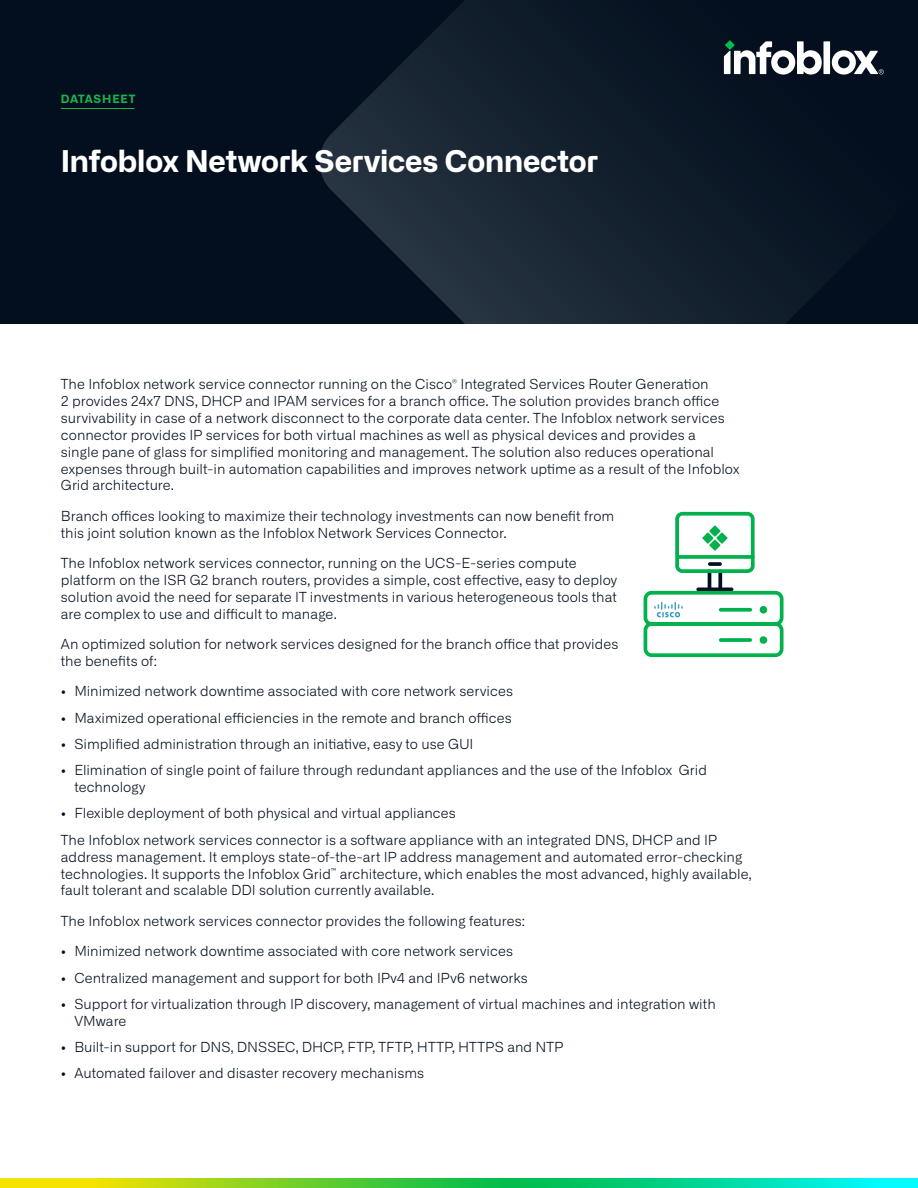
<style>
.page{position:relative;width:918px;height:1188px;background:#fff}
.page>*{position:absolute;margin:0;border:0;box-sizing:border-box;transform-origin:0 0}
.t1{font:700 30px "Alliance No.2";letter-spacing:-.005em;color:#fff}
.body_text{font:300 13.8px/16.8px "Alliance No.1";letter-spacing:.005em;color:#030f1e}
.t2{font:700 11.55px "Alliance No.2";letter-spacing:.065em;color:#1eb14b}
</style>
<div class="page">
<div style="left:0;top:0;width:918px;height:324px;background:#030f1e"></div>
<svg style="left:319px;top:0;width:564px;height:324px"></svg>
<div style="left:823px;top:41px;width:7px;height:33px;background:#fff"></div>
<svg style="left:832px;top:50px;width:52px;height:24px"></svg>
<svg style="left:724px;top:41px;width:98px;height:33px"></svg>
<hr style="left:61px;top:108px;width:73px;height:1px;background:#1eb14b">
<svg style="left:0;top:1179px;width:918px;height:9px;background:#4dd55b"></svg>
<hr style="left:698px;top:588px;width:34px;height:3px;background:#001021">
<hr style="left:708px;top:571px;width:3px;height:18px;background:#001021">
<svg style="left:718px;top:573px;width:4px;height:15px"></svg>
<svg style="left:680px;top:555px;width:70px;height:4px"></svg>
<svg style="left:710px;top:562px;width:10px;height:4px"></svg>
<div style="left:675px;top:512px;width:80px;height:61px;border:4px solid #00b14c;border-radius:5px"></div>
<svg style="left:702px;top:532px;width:12px;height:12px"></svg>
<svg style="left:709px;top:525px;width:12px;height:12px"></svg>
<svg style="left:709px;top:540px;width:12px;height:11px"></svg>
<svg style="left:716px;top:532px;width:12px;height:12px"></svg>
<img style="left:654px;top:602px;width:29px;height:16px">
<svg style="left:721px;top:608px;width:29px;height:4px"></svg>
<div style="left:760px;top:606px;width:7px;height:8px;background:#00b14c;border-radius:50%"></div>
<svg style="left:721px;top:638px;width:29px;height:4px"></svg>
<div style="left:760px;top:636px;width:7px;height:8px;background:#00b14c;border-radius:50%"></div>
<div style="left:644px;top:591px;width:140px;height:35px;border:4px solid #00b14c;border-radius:6px"></div>
<div style="left:644px;top:622px;width:140px;height:35px;border:4px solid #00b14c;border-radius:6px"></div>
<p class="t2" style="left:61px;top:91px;width:76px">DATASHEET</p>
<p class="t1" style="left:61px;top:141px;width:539px">Infoblox Network Services Connector</p>
<p class="body_text" style="left:61px;top:376px;width:680px">The Infoblox network service connector running on the Cisco<sup>®</sup> Integrated Services Router Generation<br>2 provides 24x7 DNS, DHCP and IPAM services for a branch office. The solution provides branch office survivability in case of a network disconnect to the corporate data center. The Infoblox network services connector provides IP services for both virtual machines as well as physical devices and provides a<br>single pane of glass for simplified monitoring and management. The solution also reduces operational expenses through built-in automation capabilities and improves network uptime as a result of the Infoblox Grid architecture.</p>
<p class="body_text" style="left:61px;top:507px;width:555px">Branch offices looking to maximize their technology investments can now benefit from this joint solution known as the Infoblox Network Services Connector.</p>
<p class="body_text" style="left:61px;top:555px;width:558px">The Infoblox network services connector, running on the UCS-E-series compute platform on the ISR G2 branch routers, provides a simple, cost effective, easy to deploy solution avoid the need for separate IT investments in various heterogeneous tools that are complex to use and difficult to manage.</p>
<p class="body_text" style="left:61px;top:636px;width:559px">An optimized solution for network services designed for the branch office that provides the benefits of:</p>
<p class="body_text" style="left:61px;top:683px;width:454px">• Minimized network downtime associated with core network services</p>
<p class="body_text" style="left:61px;top:709px;width:452px">• Maximized operational efficiencies in the remote and branch offices</p>
<p class="body_text" style="left:61px;top:736px;width:414px">• Simplified administration through an initiative, easy to use GUI</p>
<p class="body_text" style="left:74px;top:762px;width:634px;text-indent:-14px">• Elimination of single point of failure through redundant appliances and the use of the Infoblox Grid technology</p>
<p class="body_text" style="left:61px;top:805px;width:397px">• Flexible deployment of both physical and virtual appliances</p>
<p class="body_text" style="left:61px;top:831px;width:692px">The Infoblox network services connector is a software appliance with an integrated DNS, DHCP and IP address management. It employs state-of-the-art IP address management and automated error-checking technologies. It supports the Infoblox Grid<sup>™</sup> architecture, which enables the most advanced, highly available, fault tolerant and scalable DDI solution currently available.</p>
<p class="body_text" style="left:61px;top:912px;width:466px">The Infoblox network services connector provides the following features:</p>
<p class="body_text" style="left:61px;top:943px;width:454px">• Minimized network downtime associated with core network services</p>
<p class="body_text" style="left:61px;top:969px;width:469px">• Centralized management and support for both IPv4 and IPv6 networks</p>
<p class="body_text" style="left:74px;top:995px;width:643px;text-indent:-14px">• Support for virtualization through IP discovery, management of virtual machines and integration with<br>VMware</p>
<p class="body_text" style="left:61px;top:1039px;width:504px">• Built-in support for DNS, DNSSEC, DHCP, FTP, TFTP, HTTP, HTTPS and NTP</p>
<p class="body_text" style="left:61px;top:1065px;width:365px">• Automated failover and disaster recovery mechanisms</p>
</div>
